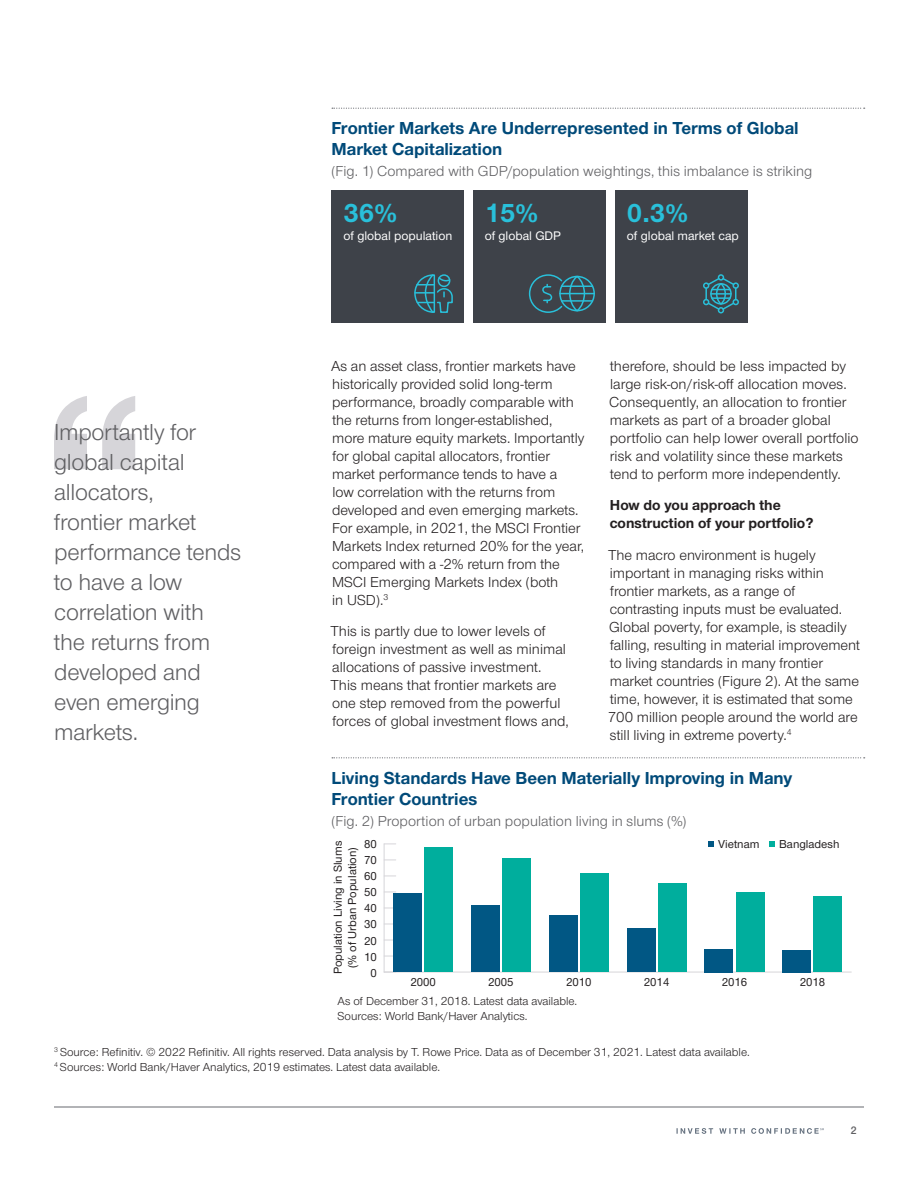
<style>
.page{position:relative;width:918px;height:1188px;background:#fff}
.page>*{position:absolute;margin:0;border:0;box-sizing:border-box;transform-origin:0 0}
.t1{font:700 27px "Nimbus Sans Novus";color:#29c0da}
.t2{font:24px/30px "Nimbus Sans Novus";letter-spacing:-.01em;color:#5f5f62}
.t3{font:700 18px/21px "Nimbus Sans Novus";color:#004a79}
.t4{font:15px/18px "Nimbus Sans Novus";color:#231f20}
.t5{font:15px "Nimbus Sans Novus";letter-spacing:.005em;color:#5f5f62}
.t6{font:700 15px/18px "Nimbus Sans Novus";color:#231f20}
.t7{font:500 12.9px "Nimbus Sans Novus";color:#fff}
.t8{font:12px/14.4px "Nimbus Sans Novus";color:#231f20}
.t9{font:500 11.85px/14.2px "Nimbus Sans Novus";color:#231f20;text-align:center}
.t10{font:600 11.25px "Nimbus Sans Novus";color:#5f5f62}
</style>
<div class="page">
<hr style="left:54px;top:1107px;width:810px;height:1px;background:#67696f">
<svg style="left:332px;top:108px;width:533px;height:1px"></svg>
<div style="left:332px;top:190px;width:132px;height:132px;background:#3e4249"></div>
<div style="left:473px;top:190px;width:132px;height:132px;background:#3e4249"></div>
<div style="left:615px;top:190px;width:132px;height:132px;background:#3e4249"></div>
<svg style="left:415px;top:274px;width:38px;height:39px"></svg>
<div style="left:438px;top:274px;width:12px;height:13px;border:2px solid #29c0da;border-radius:50%"></div>
<hr style="left:562px;top:286px;width:31px;height:1px;background:#29c0da">
<hr style="left:562px;top:300px;width:31px;height:2px;background:#29c0da">
<hr style="left:560px;top:293px;width:34px;height:1px;background:#29c0da">
<div style="left:559px;top:276px;width:36px;height:35px;border:2px solid #29c0da;border-radius:50%"></div>
<svg style="left:528px;top:274px;width:58px;height:39px"></svg>
<div style="left:718px;top:274px;width:6px;height:7px;border:2px solid #29c0da;border-radius:50%"></div>
<svg style="left:703px;top:277px;width:36px;height:36px"></svg>
<svg style="left:332px;top:757px;width:533px;height:1px"></svg>
<svg style="left:769px;top:842px;width:6px;height:5px"></svg>
<svg style="left:708px;top:842px;width:6px;height:5px"></svg>
<hr style="left:384px;top:972px;width:467px;height:1px;background:#d6d5d9">
<hr style="left:384px;top:844px;width:1px;height:128px;background:#d6d5d9">
<div style="left:425px;top:847px;width:28px;height:125px;background:#00ae9d"></div>
<div style="left:502px;top:859px;width:29px;height:113px;background:#00ae9d"></div>
<div style="left:580px;top:873px;width:28px;height:99px;background:#00ae9d"></div>
<div style="left:658px;top:884px;width:28px;height:88px;background:#00ae9d"></div>
<div style="left:736px;top:893px;width:28px;height:79px;background:#00ae9d"></div>
<div style="left:814px;top:896px;width:28px;height:76px;background:#00ae9d"></div>
<div style="left:393px;top:894px;width:28px;height:78px;background:#015784"></div>
<div style="left:471px;top:906px;width:28px;height:66px;background:#015784"></div>
<div style="left:549px;top:916px;width:28px;height:56px;background:#015784"></div>
<div style="left:627px;top:928px;width:28px;height:44px;background:#015784"></div>
<div style="left:705px;top:949px;width:28px;height:23px;background:#015784"></div>
<div style="left:783px;top:950px;width:28px;height:22px;background:#015784"></div>
<svg style="left:54px;top:396px;width:81px;height:73px"></svg>
<svg style="left:677px;top:1128px;width:147px;height:6px"></svg>
<h2 class="t2" style="left:54px;top:416px;width:189px">Importantly for global capital allocators,<br>frontier market performance tends to have a low correlation with<br>the returns from developed and even emerging markets.</h2>
<p class="t3" style="left:332px;top:117px;width:469px">Frontier Markets Are Underrepresented in Terms of Global<br>Market Capitalization</p>
<p class="t5" style="left:332px;top:162px;width:482px">(Fig. 1) Compared with GDP/population weightings, this imbalance is striking</p>
<h1 class="t1" style="left:343px;top:195px;width:55px">36%</h1>
<p class="t7" style="left:343px;top:227px;width:110px">of global population</p>
<h1 class="t1" style="left:485px;top:195px;width:55px">15%</h1>
<p class="t7" style="left:485px;top:227px;width:78px">of global GDP</p>
<h1 class="t1" style="left:627px;top:195px;width:63px">0.3%</h1>
<p class="t7" style="left:627px;top:227px;width:114px">of global market cap</p>
<p class="t4" style="left:331px;top:356px;width:255px">As an asset class, frontier markets have historically provided solid long‑term performance, broadly comparable with the returns from longer‑established, more mature equity markets. Importantly for global capital allocators, frontier market performance tends to have a<br>low correlation with the returns from developed and even emerging markets.<br>For example, in 2021, the MSCI Frontier Markets Index returned 20% for the year, compared with a -2% return from the MSCI Emerging Markets Index (both<br>in USD).<sup>3</sup></p>
<p class="t4" style="left:330px;top:622px;width:240px">This is partly due to lower levels of foreign investment as well as minimal allocations of passive investment.<br>This means that frontier markets are one step removed from the powerful forces of global investment flows and,</p>
<p class="t4" style="left:609px;top:356px;width:251px">therefore, should be less impacted by large risk‑on/risk‑off allocation moves.<br>Consequently, an allocation to frontier markets as part of a broader global portfolio can help lower overall portfolio risk and volatility since these markets tend to perform more independently.</p>
<p class="t6" style="left:610px;top:496px;width:205px">How do you approach the construction of your portfolio?</p>
<p class="t4" style="left:608px;top:545px;width:254px">The macro environment is hugely important in managing risks within frontier markets, as a range of contrasting inputs must be evaluated.<br>Global poverty, for example, is steadily falling, resulting in material improvement to living standards in many frontier market countries (Figure 2). At the same time, however, it is estimated that some 700 million people around the world are still living in extreme poverty.<sup>4</sup></p>
<p class="t3" style="left:332px;top:767px;width:462px">Living Standards Have Been Materially Improving in Many<br>Frontier Countries</p>
<p class="t5" style="left:332px;top:811px;width:356px">(Fig. 2) Proportion of urban population living in slums (%)</p>
<p class="t9" style="left:330px;top:974px;width:135px;rotate:-90deg">Population Living in Slums (% of Urban Population)</p>
<p class="t9" style="left:718px;top:837px;width:43px">Vietnam</p>
<p class="t9" style="left:779px;top:837px;width:62px">Bangladesh</p>
<p class="t9" style="left:364px;top:837px;width:14px">80</p>
<p class="t9" style="left:364px;top:853px;width:14px">70</p>
<p class="t9" style="left:364px;top:869px;width:14px">60</p>
<p class="t9" style="left:364px;top:885px;width:14px">50</p>
<p class="t9" style="left:364px;top:901px;width:14px">40</p>
<p class="t9" style="left:364px;top:917px;width:14px">30</p>
<p class="t9" style="left:364px;top:933px;width:14px">20</p>
<p class="t9" style="left:364px;top:949px;width:14px">10</p>
<p class="t9" style="left:370px;top:965px;width:8px">0</p>
<p class="t9" style="left:410px;top:974px;width:27px">2000</p>
<p class="t9" style="left:488px;top:974px;width:27px">2005</p>
<p class="t9" style="left:566px;top:974px;width:27px">2010</p>
<p class="t9" style="left:644px;top:974px;width:27px">2014</p>
<p class="t9" style="left:722px;top:974px;width:27px">2016</p>
<p class="t9" style="left:800px;top:974px;width:27px">2018</p>
<p class="t8" style="left:338px;top:994px;width:241px">As of December 31, 2018. Latest data available.<br>Sources: World Bank/Haver Analytics.</p>
<p class="t8" style="left:54px;top:1045px;width:697px"><sup>3</sup> Source: Refinitiv. © 2022 Refinitiv. All rights reserved. Data analysis by T. Rowe Price. Data as of December 31, 2021. Latest data available.<br><sup>4</sup> Sources: World Bank/Haver Analytics, 2019 estimates. Latest data available.</p>
<p class="t10" style="left:851px;top:1123px;width:7px">2</p>
</div>
